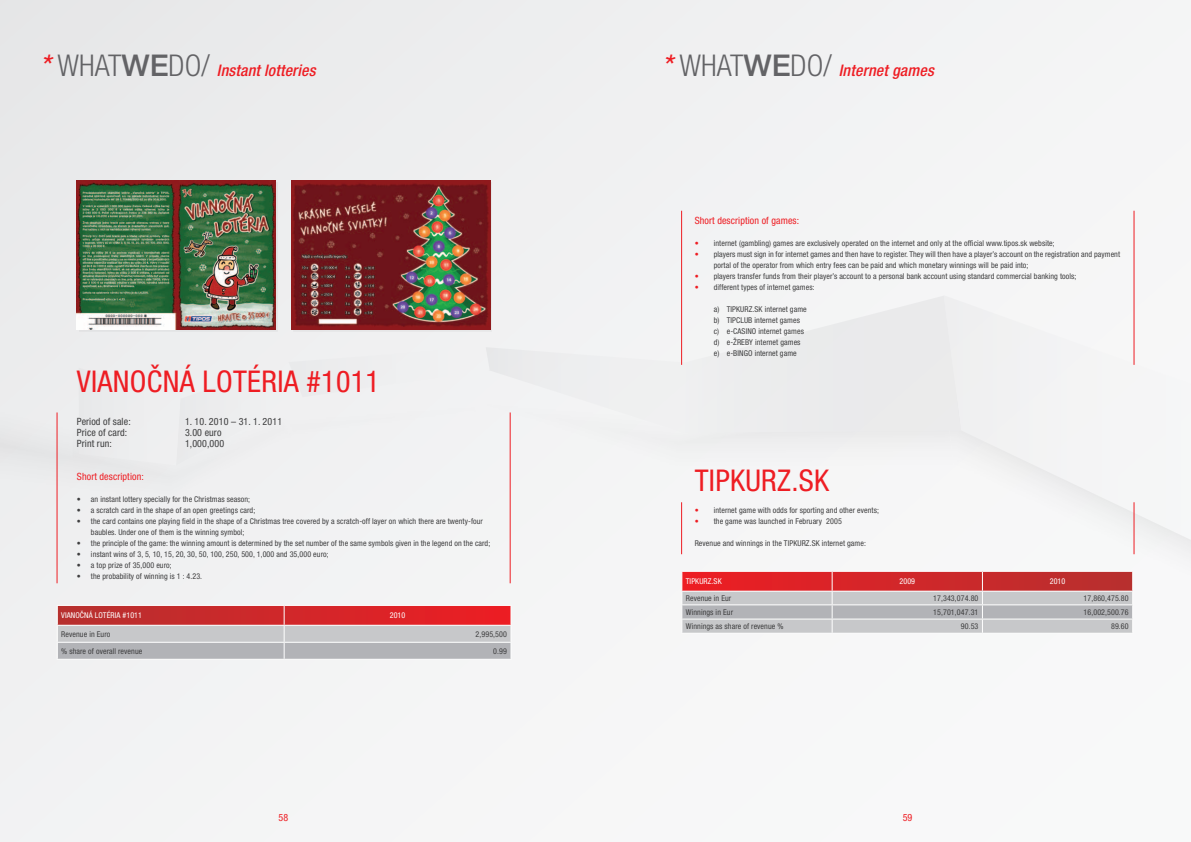
<style>
.page{position:relative;width:1191px;height:842px;background:#f3f4f4}
.page>*{position:absolute;margin:0;border:0;box-sizing:border-box;transform-origin:0 0}
.t1{font:condensed 30px "Helvetica Neue LT Pro";letter-spacing:.01em;color:#ee1d23}
.t2{font:italic 500 condensed 16px "Helvetica Neue LT Pro";letter-spacing:.01em;color:#ee1d23}
.t3{font:condensed 10px "Helvetica Neue LT Pro";letter-spacing:.01em;color:#3e3e3f}
.t4{font:condensed 10px "Helvetica Neue LT Pro";letter-spacing:.01em;color:#ee1d23}
.t5{font:condensed 8px/11px "Helvetica Neue LT Pro";letter-spacing:.01em;color:#3e3e3f}
.t6{font:condensed 8px "Helvetica Neue LT Pro";letter-spacing:.01em;color:#fff}
.s1{font-weight:400;font-size:30px}
.s2{font-weight:300;font-style:normal;font-size:30px;color:#636366}
.s3{font-style:normal;font-stretch:normal;font-size:30px;color:#636366}
.s4{color:#ee1d23}
</style>
<div class="page">
<svg style="left:0;top:296px;width:961px;height:215px"></svg>
<hr style="left:57px;top:412px;width:1px;height:171px;background:#ee1d23">
<hr style="left:510px;top:412px;width:1px;height:171px;background:#ee1d23">
<hr style="left:57px;top:659px;width:227px;height:1px;background:#fff">
<svg style="left:57px;top:605px;width:454px;height:54px;background:#c78d90"></svg>
<hr style="left:284px;top:659px;width:227px;height:1px;background:#fff">
<div style="left:79px;top:183px;width:198px;height:149px;background:#231f20;opacity:.05"></div>
<img style="left:77px;top:181px;width:198px;height:149px">
<div style="left:294px;top:183px;width:198px;height:149px;background:#231f20;opacity:.05"></div>
<img style="left:292px;top:181px;width:198px;height:149px">
<hr style="left:681px;top:211px;width:1px;height:154px;background:#ee1d23">
<hr style="left:1133px;top:211px;width:1px;height:154px;background:#ee1d23">
<hr style="left:681px;top:502px;width:1px;height:52px;background:#ee1d23">
<hr style="left:1133px;top:502px;width:1px;height:52px;background:#ee1d23">
<hr style="left:681px;top:633px;width:151px;height:1px;background:#fff">
<svg style="left:682px;top:571px;width:451px;height:62px;background:#c99799"></svg>
<hr style="left:832px;top:633px;width:150px;height:1px;background:#fff">
<hr style="left:982px;top:633px;width:151px;height:1px;background:#fff">
<h2 class="t2" style="left:40px;top:61px;width:277px"><span class="s1">*</span> <span class="s2">WHAT</span><span class="s3">W E</span><span class="s2">DO/</span> Instant lotteries</h2>
<h1 class="t1" style="left:77px;top:364px;width:304px">VIANOČNÁ LOTÉRIA #1011</h1>
<p class="t3" style="left:77px;top:416px;width:55px">Period of sale:</p>
<p class="t3" style="left:185px;top:416px;width:99px">1. 10. 2010 – 31. 1. 2011</p>
<p class="t3" style="left:77px;top:427px;width:52px">Price of card:</p>
<p class="t3" style="left:185px;top:427px;width:38px">3.00 euro</p>
<p class="t3" style="left:77px;top:438px;width:36px">Print run:</p>
<p class="t3" style="left:185px;top:438px;width:41px">1,000,000</p>
<p class="t4" style="left:77px;top:471px;width:68px">Short description:</p>
<p class="t5" style="left:77px;top:494px;width:175px">• an instant lottery specially for the Christmas season;</p>
<p class="t5" style="left:77px;top:505px;width:180px">• a scratch card in the shape of an open greetings card;</p>
<p class="t5" style="left:91px;top:516px;width:393px;text-indent:-14px">• the card contains one playing field in the shape of a Christmas tree covered by a scratch-off layer on which there are twenty-four baubles. Under one of them is the winning symbol;</p>
<p class="t5" style="left:77px;top:538px;width:415px">• the principle of the game: the winning amount is determined by the set number of the same symbols given in the legend on the card;</p>
<p class="t5" style="left:77px;top:549px;width:253px">• instant wins of 3, 5, 10, 15, 20, 30, 50, 100, 250, 500, 1,000 and 35,000 euro;</p>
<p class="t5" style="left:77px;top:560px;width:96px">• a top prize of 35,000 euro;</p>
<p class="t5" style="left:77px;top:571px;width:127px">• the probability of winning is 1 : 4.23.</p>
<p class="t6" style="left:61px;top:611px;width:82px">VIANOČNÁ LOTÉRIA #1011</p>
<p class="t6" style="left:390px;top:611px;width:17px">2010</p>
<p class="t5" style="left:61px;top:628px;width:51px">Revenue in Euro</p>
<p class="t5" style="left:475px;top:628px;width:33px">2,995,500</p>
<p class="t5" style="left:61px;top:645px;width:83px">% share of overall revenue</p>
<p class="t5" style="left:493px;top:645px;width:15px">0.99</p>
<h2 class="t2" style="left:661px;top:61px;width:274px"><span class="s1">*</span> <span class="s2">WHAT</span><span class="s3">W E</span><span class="s2">DO/</span> Internet games</h2>
<p class="t4" style="left:694px;top:215px;width:106px">Short description of games:</p>
<p class="t5" style="left:694px;top:238px;width:361px"><span class="s4">•</span> internet (gambling) games are exclusively operated on the internet and only at the official www.tipos.sk website;</p>
<p class="t5" style="left:713px;top:249px;width:408px;text-indent:-19px"><span class="s4">•</span> players must sign in for internet games and then have to register. They will then have a player’s account on the registration and payment portal of the operator from which entry fees can be paid and which monetary winnings will be paid into;</p>
<p class="t5" style="left:694px;top:271px;width:383px"><span class="s4">•</span> players transfer funds from their player’s account to a personal bank account using standard commercial banking tools;</p>
<p class="t5" style="left:694px;top:282px;width:121px"><span class="s4">•</span> different types of internet games:</p>
<p class="t5" style="left:713px;top:304px;width:95px">a) TIPKURZ.SK internet game b) TIPCLUB internet games c) e-CASINO internet games d) e-ŽREBY internet games e) e-BINGO internet game</p>
<h1 class="t1" style="left:694px;top:463px;width:136px">TIPKURZ.SK</h1>
<p class="t5" style="left:694px;top:505px;width:186px"><span class="s4">•</span> internet game with odds for sporting and other events;</p>
<p class="t5" style="left:694px;top:516px;width:149px"><span class="s4">•</span> the game was launched in February 2005</p>
<p class="t5" style="left:694px;top:538px;width:173px">Revenue and winnings in the TIPKURZ.SK internet game:</p>
<p class="t6" style="left:686px;top:577px;width:37px">TIPKURZ.SK</p>
<p class="t6" style="left:899px;top:577px;width:17px">2009</p>
<p class="t6" style="left:1049px;top:577px;width:17px">2010</p>
<p class="t5" style="left:686px;top:592px;width:47px">Revenue in Eur</p>
<p class="t5" style="left:933px;top:592px;width:47px">17,343,074.80</p>
<p class="t5" style="left:1083px;top:592px;width:47px">17,860,475.80</p>
<p class="t5" style="left:686px;top:606px;width:49px">Winnings in Eur</p>
<p class="t5" style="left:933px;top:606px;width:47px">15,701,047.31</p>
<p class="t5" style="left:1083px;top:606px;width:47px">16,002,500.76</p>
<p class="t5" style="left:686px;top:621px;width:99px">Winnings as share of revenue %</p>
<p class="t5" style="left:960px;top:621px;width:19px">90.53</p>
<p class="t5" style="left:1111px;top:621px;width:19px">89.60</p>
<p class="t4" style="left:278px;top:811px;width:11px">58</p>
<p class="t4" style="left:902px;top:811px;width:11px">59</p>
</div>
